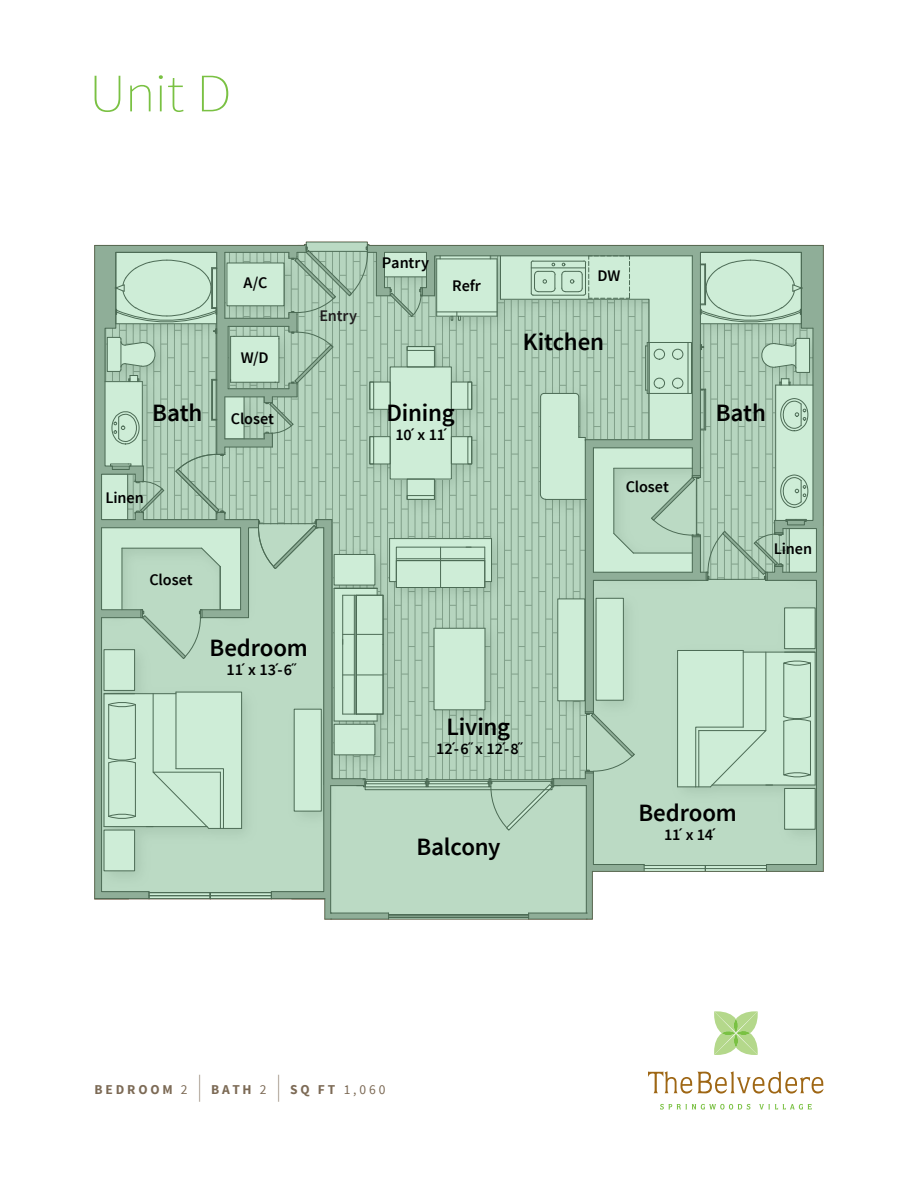
<style>
.page{position:relative;width:918px;height:1188px;background:#fff}
.page>*{position:absolute;margin:0;border:0;box-sizing:border-box;transform-origin:0 0}
.t1{font:200 54px "Source Sans Pro";color:#7ac143;scale:1.1 1}
.t2{font:600 24.9px "Source Sans Pro";letter-spacing:-.01em;color:#000}
.t3{font:600 16.2px "Source Sans Pro";letter-spacing:-.005em;color:#000}
.t4{font:600 16.2px "Source Sans Pro";letter-spacing:-.005em;color:#201d1e}
.t5{font:700 13.5px "Source Sans Pro";letter-spacing:.21em;color:#7c6a55}
.s1{font-weight:400}
.s2{font-weight:400;font-size:27px}
</style>
<div class="page">
<svg style="left:714px;top:1011px;width:44px;height:44px"></svg>
<svg style="left:660px;top:1104px;width:90px;height:6px"></svg>
<svg style="left:759px;top:1104px;width:53px;height:6px"></svg>
<svg style="left:648px;top:1071px;width:176px;height:23px"></svg>
<svg style="left:94px;top:242px;width:730px;height:677px;background:#b4d2bc"></svg>
<h1 class="t1" style="left:89px;top:61px;width:131px">Unit D</h1>
<p class="t3" style="left:244px;top:273px;width:25px">A/C</p>
<p class="t3" style="left:241px;top:348px;width:29px">W/D</p>
<p class="t4" style="left:319px;top:306px;width:39px">Entry</p>
<p class="t3" style="left:382px;top:253px;width:49px">Pantry</p>
<p class="t3" style="left:452px;top:276px;width:30px">Refr</p>
<p class="t3" style="left:598px;top:265px;width:24px">DW</p>
<h2 class="t2" style="left:523px;top:326px;width:83px">Kitchen</h2>
<h2 class="t2" style="left:387px;top:397px;width:70px">Dining</h2>
<p class="t3" style="left:395px;top:425px;width:56px">10´ x 11´</p>
<h2 class="t2" style="left:152px;top:397px;width:52px">Bath</h2>
<h2 class="t2" style="left:716px;top:397px;width:52px">Bath</h2>
<p class="t3" style="left:231px;top:408px;width:45px">Closet</p>
<p class="t3" style="left:105px;top:487px;width:40px">Linen</p>
<p class="t3" style="left:149px;top:569px;width:45px">Closet</p>
<p class="t3" style="left:626px;top:477px;width:45px">Closet</p>
<p class="t3" style="left:774px;top:539px;width:40px">Linen</p>
<h2 class="t2" style="left:209px;top:632px;width:100px">Bedroom</h2>
<p class="t3" style="left:227px;top:659px;width:73px">1 1´ x 1 3´- 6˝</p>
<h2 class="t2" style="left:447px;top:711px;width:65px">Living</h2>
<p class="t3" style="left:436px;top:739px;width:89px">1 2´- 6˝ x 1 2´- 8˝</p>
<h2 class="t2" style="left:416px;top:831px;width:86px">Balcony</h2>
<h2 class="t2" style="left:638px;top:797px;width:100px">Bedroom</h2>
<p class="t3" style="left:664px;top:825px;width:56px">11´ x 14´</p>
<p class="t5" style="left:94px;top:1080px;width:293px">BEDROOM <span class="s1">2</span> <span class="s2">|</span> BATH <span class="s1">2</span> <span class="s2">|</span> SQ FT <span class="s1">1,060</span></p>
</div>
